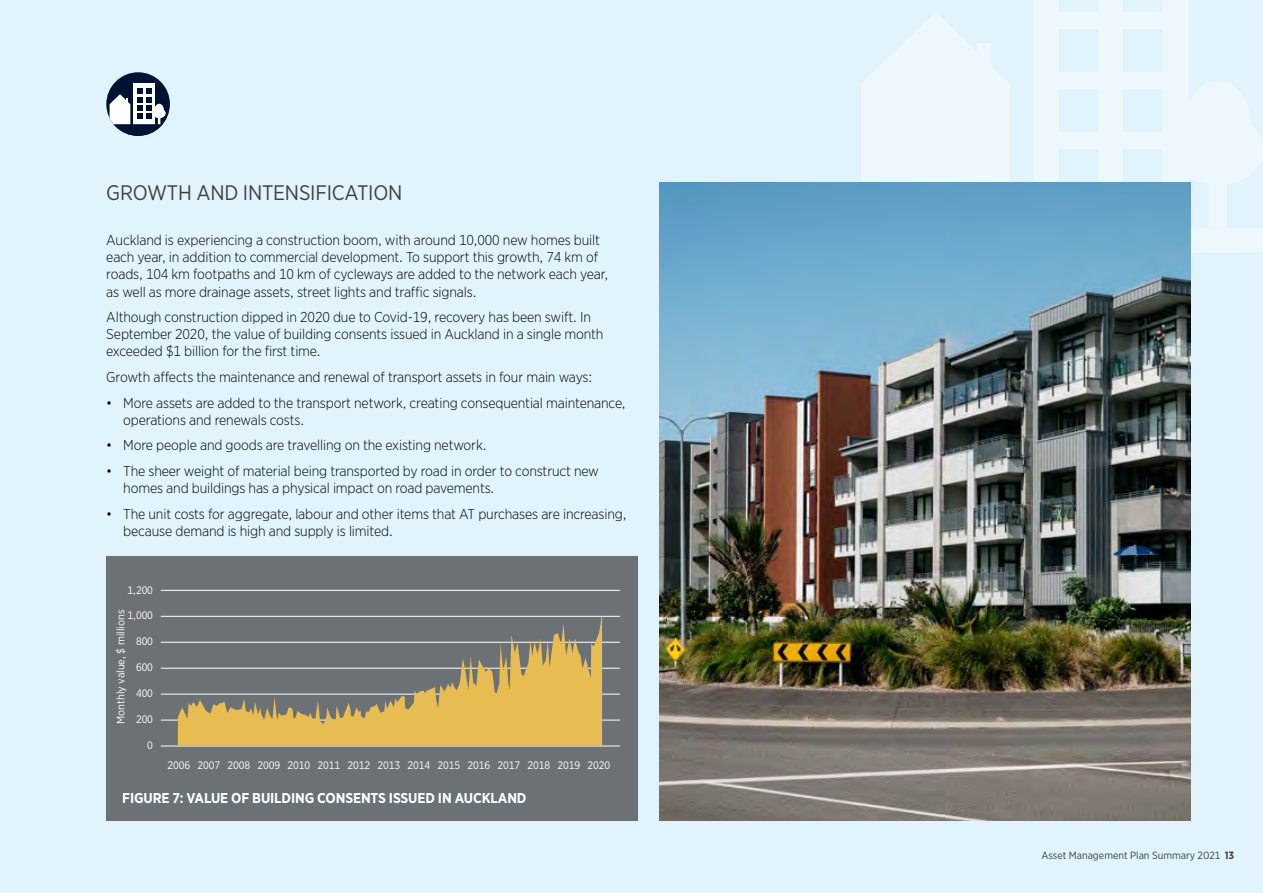
<style>
.page{position:relative;width:1263px;height:893px;background:#e1f4fd}
.page>*{position:absolute;margin:0;border:0;box-sizing:border-box;transform-origin:0 0}
.t1{font:21px "Gotham Narrow";letter-spacing:-.01em;color:#414042}
.t2{font:300 14.25px/17.1px "Gotham Narrow";letter-spacing:-.01em;color:#000}
.t3{font:700 14.25px "Gotham Narrow";letter-spacing:-.01em;color:#fff}
.t4{font:10.8px "Gotham Narrow";letter-spacing:-.01em;color:#fff}
.t5{font:10.5px "Gotham Narrow";color:#414042}
.s1{font-weight:700}
</style>
<div class="page">
<svg style="left:835px;top:0;width:428px;height:252px"></svg>
<img style="left:659px;top:183px;width:532px;height:638px">
<div style="left:106px;top:557px;width:532px;height:264px;background:#6b7175"></div>
<hr style="left:161px;top:590px;width:459px;height:1px;background:#fff">
<hr style="left:161px;top:668px;width:459px;height:1px;background:#fff">
<hr style="left:161px;top:720px;width:459px;height:1px;background:#fff">
<hr style="left:161px;top:616px;width:459px;height:1px;background:#fff">
<hr style="left:161px;top:694px;width:459px;height:1px;background:#fff">
<hr style="left:161px;top:746px;width:459px;height:1px;background:#fff">
<hr style="left:161px;top:642px;width:459px;height:1px;background:#fff">
<svg style="left:178px;top:615px;width:424px;height:131px"></svg>
<div style="left:106px;top:72px;width:64px;height:64px;background:#001231;border-radius:50%"></div>
<div style="left:134px;top:84px;width:21px;height:43px;background:#fff"></div>
<svg style="left:106px;top:88px;width:60px;height:48px"></svg>
<h1 class="t1" style="left:106px;top:179px;width:298px">GROWTH AND INTENSIFICATION</h1>
<p class="t2" style="left:106px;top:231px;width:504px">Auckland is experiencing a construction boom, with around 10,000 new homes built each year, in addition to commercial development. To support this growth, 74 km of roads, 104 km footpaths and 10 km of cycleways are added to the network each year, as well as more drainage assets, street lights and traffic signals.</p>
<p class="t2" style="left:106px;top:308px;width:499px">Although construction dipped in 2020 due to Covid-19, recovery has been swift. In<br>September 2020, the value of building consents issued in Auckland in a single month exceeded $1 billion for the first time.</p>
<p class="t2" style="left:106px;top:368px;width:487px">Growth affects the maintenance and renewal of transport assets in four main ways:</p>
<p class="t2" style="left:123px;top:394px;width:504px;text-indent:-17px">• More assets are added to the transport network, creating consequential maintenance, operations and renewals costs.</p>
<p class="t2" style="left:106px;top:436px;width:382px">• More people and goods are travelling on the existing network.</p>
<p class="t2" style="left:123px;top:462px;width:477px;text-indent:-17px">• The sheer weight of material being transported by road in order to construct new homes and buildings has a physical impact on road pavements.</p>
<p class="t2" style="left:123px;top:505px;width:505px;text-indent:-17px">• The unit costs for aggregate, labour and other items that AT purchases are increasing, because demand is high and supply is limited.</p>
<p class="t4" style="left:128px;top:583px;width:27px">1,200</p>
<p class="t4" style="left:128px;top:609px;width:27px">1,000</p>
<p class="t4" style="left:136px;top:635px;width:19px">800</p>
<p class="t4" style="left:136px;top:661px;width:19px">600</p>
<p class="t4" style="left:136px;top:687px;width:19px">400</p>
<p class="t4" style="left:136px;top:713px;width:19px">200</p>
<p class="t4" style="left:147px;top:739px;width:7px">0</p>
<p class="t4" style="left:114px;top:724px;width:116px;rotate:-90deg">Monthly value, $ millions</p>
<p class="t4" style="left:167px;top:759px;width:324px">2006 2007 2008 2009 2010 2011 2012 2013 2014 2015 2016</p>
<p class="t4" style="left:527px;top:759px;width:84px">2018 2019 2020</p>
<p class="t4" style="left:497px;top:759px;width:24px">2017</p>
<p class="t3" style="left:122px;top:789px;width:406px">FIGURE 7: VALUE OF BUILDING CONSENTS ISSUED IN AUCKLAND</p>
<p class="t5" style="left:1041px;top:849px;width:194px">Asset Management Plan Summary 2021 <span class="s1">13</span></p>
</div>
